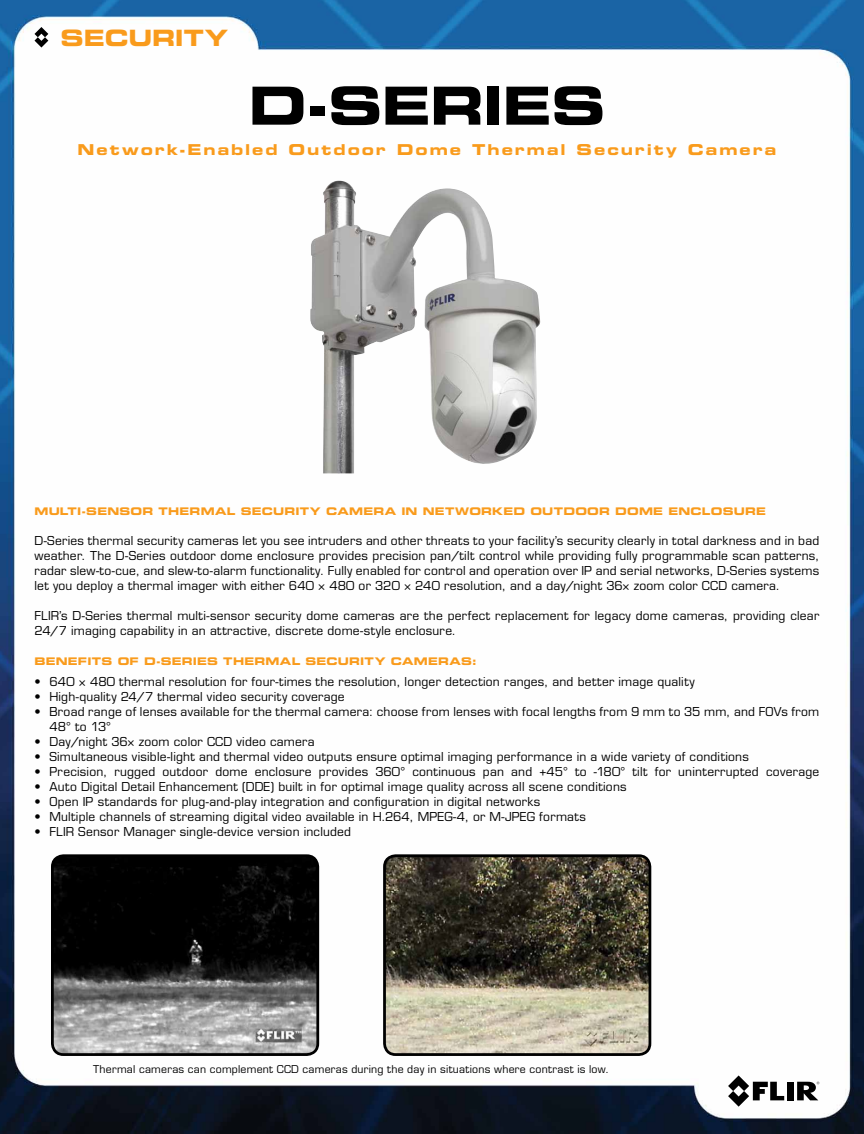
<style>
.page{position:relative;width:864px;height:1134px;background:#fff}
.page>*{position:absolute;margin:0;border:0;box-sizing:border-box;transform-origin:0 0}
.t1{font:52.5px "Eurostile LT Std Bold Ex 2";color:#000}
.t2{font:22.5px "Eurostile LT Std Bold Ex 2";letter-spacing:-.01em;color:#f99b1c}
.t3{font:15px "Eurostile LT Std Bold Ex 2";letter-spacing:.135em;color:#f99b1c}
.t4{font:12px/15px "Eurostile LT Std";letter-spacing:.015em;color:#000}
.t5{font:10.5px "Eurostile LT Std Bold Ex 2";letter-spacing:.03em;color:#f99b1c}
.t6{font:10.5px "Eurostile LT Std";letter-spacing:.025em;color:#000}
</style>
<div class="page">
<img style="left:0;top:0;width:864px;height:1134px">
<svg style="left:34px;top:27px;width:14px;height:21px"></svg>
<div style="left:787px;top:1082px;width:7px;height:18px;background:#000"></div>
<svg style="left:728px;top:1075px;width:56px;height:32px"></svg>
<svg style="left:797px;top:1082px;width:22px;height:18px"></svg>
<img style="left:310px;top:188px;width:231px;height:285px">
<img style="left:385px;top:856px;width:265px;height:199px">
<div style="left:383px;top:854px;width:268px;height:202px;border:3px solid #000;border-radius:11px"></div>
<img style="left:52px;top:856px;width:266px;height:199px">
<div style="left:51px;top:854px;width:268px;height:202px;border:3px solid #000;border-radius:11px"></div>
<h2 class="t2" style="left:61px;top:22px;width:169px">SECURITY</h2>
<h1 class="t1" style="left:248px;top:69px;width:178px">D-SERIES</h1>
<p class="t3" style="left:78px;top:139px;width:700px">NETWORK-ENABLED OUTDOOR DOME THERMAL SECURITY CAMERA</p>
<p class="t5" style="left:34px;top:503px;width:64px">MULTI-SENSOR</p>
<p class="t5" style="left:159px;top:503px;width:34px">THERM</p>
<p class="t5" style="left:215px;top:503px;width:37px">AL SECURITY</p>
<p class="t5" style="left:326px;top:503px;width:36px">CAMER</p>
<p class="t5" style="left:385px;top:503px;width:25px">A IN</p>
<p class="t5" style="left:423px;top:503px;width:12px">NET</p>
<p class="t5" style="left:455px;top:503px;width:60px">WOR KED</p>
<p class="t5" style="left:530px;top:503px;width:13px">OUTDOOR</p>
<p class="t5" style="left:615px;top:503px;width:13px">DOME</p>
<p class="t5" style="left:668px;top:503px;width:12px">ENC</p>
<p class="t5" style="left:702px;top:503px;width:21px">LOSURE</p>
<p class="t4" style="left:34px;top:533px;width:786px;text-align:justify">D-Series thermal security cameras let you see intruders and other threats to your facility’s security clearly in total darkness and in bad weather. The D-Series outdoor dome enclosure provides precision pan/tilt control while providing fully programmable scan patterns, radar slew-to-cue, and slew-to-alarm functionality. Fully enabled for control and operation over IP and serial networks, D-Series systems let you deploy a thermal imager with either 640 × 480 or 320 × 240 resolution, and a day/night 36× zoom color CCD camera.</p>
<p class="t4" style="left:34px;top:608px;width:786px">FLIR’s D-Series thermal multi-sensor security dome cameras are the perfect replacement for legacy dome cameras, providing clear<br>24/7 imaging capability in an attractive, discrete dome-style enclosure.</p>
<p class="t5" style="left:34px;top:653px;width:23px">BENE</p>
<p class="t5" style="left:78px;top:653px;width:19px">FITS</p>
<p class="t5" style="left:118px;top:653px;width:65px">OF D-SERIES</p>
<p class="t5" style="left:223px;top:653px;width:34px">THERM</p>
<p class="t5" style="left:280px;top:653px;width:48px">AL SECURITY</p>
<p class="t5" style="left:391px;top:653px;width:36px">CAMER</p>
<p class="t5" style="left:450px;top:653px;width:29px">AS:</p>
<p class="t4" style="left:34px;top:675px;width:662px">• 640 × 480 thermal resolution for four-times the resolution, longer detection ranges, and better image quality</p>
<p class="t4" style="left:34px;top:690px;width:312px">• High-quality 24/7 thermal video security coverage</p>
<p class="t4" style="left:50px;top:705px;width:771px;text-indent:-15px">• Broad range of lenses available for the thermal camera: choose from lenses with focal lengths from 9 mm to 35 mm, and FOVs from<br>48° to 13°</p>
<p class="t4" style="left:35px;top:735px;width:282px">• Day/night 36× zoom color CCD video camera</p>
<p class="t4" style="left:35px;top:750px;width:716px">• Simultaneous visible-light and thermal video outputs ensure optimal imaging performance in a wide variety of conditions</p>
<p class="t4" style="left:35px;top:765px;width:786px">• Precision, rugged outdoor dome enclosure provides 360° continuous pan and +45° to -180° tilt for uninterrupted coverage</p>
<p class="t4" style="left:35px;top:780px;width:594px">• Auto Digital Detail Enhancement (DDE) built in for optimal image quality across all scene conditions</p>
<p class="t4" style="left:35px;top:795px;width:507px">• Open IP standards for plug-and-play integration and configuration in digital networks</p>
<p class="t4" style="left:35px;top:810px;width:553px">• Multiple channels of streaming digital video available in H.264, MPEG-4, or M-JPEG formats</p>
<p class="t4" style="left:35px;top:825px;width:318px">• FLIR Sensor Manager single-device version included</p>
<p class="t6" style="left:93px;top:1063px;width:517px">Thermal cameras can complement CCD cameras during the day in situations where contrast is low.</p>
</div>
